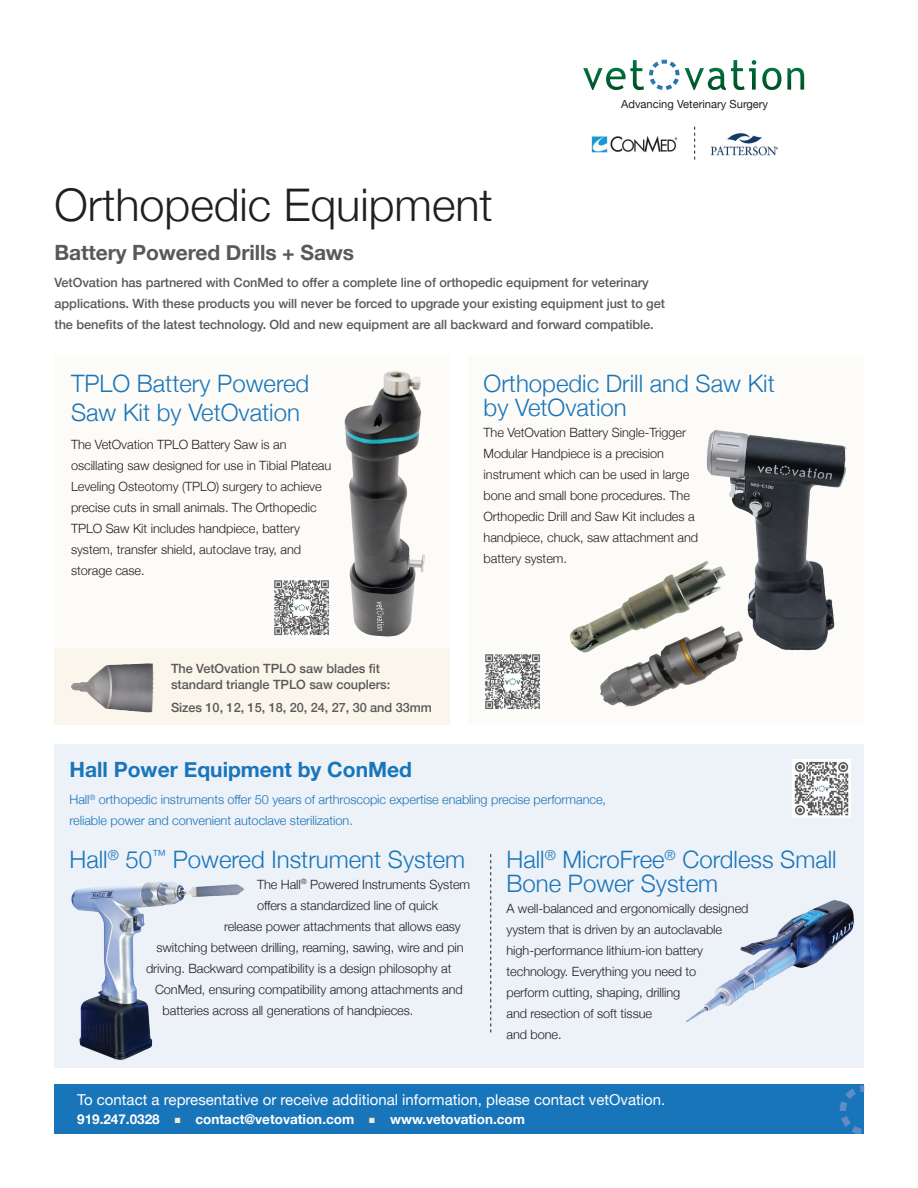
<style>
.page{position:relative;width:918px;height:1188px;background:#fff}
.page>*{position:absolute;margin:0;border:0;box-sizing:border-box;transform-origin:0 0}
.t1{font:300 45px "Helvetica Neue";color:#231f20}
.t2{font:300 24px/24px "Helvetica Neue";color:#1975ba}
.t3{font:700 21px "Helvetica Neue";color:#1975ba}
.t4{font:700 21px "Helvetica Neue";letter-spacing:-.005em;color:#58595b}
.t5{font:15px "Helvetica Neue";color:#fff}
.t6{font:700 13.5px "Helvetica Neue";color:#fff}
.t7{font:300 12.75px/21px "Helvetica Neue";letter-spacing:-.005em;color:#231f20}
.t8{font:500 12.75px/21px "Helvetica Neue";letter-spacing:-.005em;color:#58595b}
.t9{font:300 12.75px/21px "Helvetica Neue";letter-spacing:-.005em;color:#1975ba}
.t10{font:500 12.75px/16.5px "Helvetica Neue";letter-spacing:-.005em;color:#5a595b}
.t11{font:11.1px "Helvetica Neue";color:#231f20}
.s1{color:#f5e8cd}
</style>
<div class="page">
<div style="left:55px;top:744px;width:809px;height:323px;background:#edf1f8"></div>
<div style="left:468px;top:355px;width:396px;height:369px;background:#fcfbf7"></div>
<div style="left:55px;top:355px;width:395px;height:370px;background:#fcfbf7"></div>
<div style="left:55px;top:1084px;width:809px;height:50px;background:#1975ba"></div>
<svg style="left:840px;top:1085px;width:25px;height:49px"></svg>
<img style="left:686px;top:900px;width:147px;height:122px">
<svg style="left:490px;top:854px;width:1px;height:178px"></svg>
<img style="left:71px;top:882px;width:100px;height:178px">
<img style="left:711px;top:133px;width:67px;height:22px">
<img style="left:591px;top:136px;width:87px;height:16px">
<svg style="left:694px;top:127px;width:1px;height:33px"></svg>
<svg style="left:762px;top:68px;width:19px;height:22px"></svg>
<svg style="left:787px;top:68px;width:17px;height:22px"></svg>
<svg style="left:583px;top:60px;width:173px;height:30px"></svg>
<img style="left:344px;top:371px;width:81px;height:265px">
<img style="left:570px;top:561px;width:156px;height:92px">
<img style="left:600px;top:637px;width:90px;height:70px">
<img style="left:707px;top:435px;width:128px;height:215px">
<div style="left:55px;top:648px;width:395px;height:76px;background:#fbf6eb"></div>
<img style="left:71px;top:663px;width:73px;height:28px">
<img style="left:792px;top:759px;width:58px;height:58px">
<img style="left:274px;top:580px;width:55px;height:56px">
<img style="left:485px;top:654px;width:55px;height:56px">
<h1 class="t1" style="left:55px;top:169px;width:440px">Orthopedic Equipment</h1>
<p class="t11" style="left:621px;top:96px;width:149px">Advancing Veterinary Surgery</p>
<h3 class="t4" style="left:55px;top:236px;width:301px">Battery Powered Drills + Saws</h3>
<p class="t8" style="left:55px;top:271px;width:612px">VetOvation has partnered with ConMed to offer a complete line of orthopedic equipment for veterinary applications. With these products you will never be forced to upgrade your existing equipment just to get the benefits of the latest technology. Old and new equipment are all backward and forward compatible.</p>
<h2 class="t2" style="left:71px;top:368px;width:240px;line-height:28.8px">TPLO Battery Powered<br>Saw Kit by VetOvation</h2>
<p class="t7" style="left:71px;top:433px;width:262px">The VetOvation TPLO Battery Saw is an oscillating saw designed for use in Tibial Plateau Leveling Osteotomy (TPLO) surgery to achieve precise cuts in small animals. The Orthopedic TPLO Saw Kit includes handpiece, battery system, transfer shield, autoclave tray, and storage case.</p>
<p class="t10" style="left:171px;top:659px;width:221px">The VetOvation TPLO saw blades fit standard triangle TPLO saw couplers:</p>
<p class="t10" style="left:171px;top:699px;width:262px">Sizes 10, 12, 15, 18, 20, 24, 27, 30 and 33mm</p>
<h2 class="t2" style="left:484px;top:370px;width:293px">Orthopedic Drill and Saw Kit by VetOvation</h2>
<p class="t7" style="left:484px;top:421px;width:216px">The VetOvation Battery Single-Trigger Modular Handpiece is a precision instrument which can be used in large bone and small bone procedures. The Orthopedic Drill and Saw Kit includes a handpiece, chuck, saw attachment and battery system.</p>
<h3 class="t3" style="left:70px;top:753px;width:344px">Hall Power Equipment by ConMed</h3>
<p class="t9" style="left:70px;top:788px;width:538px">Hall<sup>®</sup> orthopedic instruments offer 50 years of arthroscopic expertise enabling precise performance, reliable power and convenient autoclave sterilization.</p>
<h2 class="t2" style="left:70px;top:845px;width:397px">Hall<sup>®</sup> 50<sup>™</sup> Powered Instrument System</h2>
<p class="t7" style="left:257px;top:873px;width:215px">The Hall<sup>®</sup> Powered Instruments System</p>
<p class="t7" style="left:257px;top:894px;width:183px">offers a standardized line of quick</p>
<p class="t7" style="left:224px;top:915px;width:238px">release power attachments that allows easy</p>
<p class="t7" style="left:157px;top:936px;width:309px">switching between drilling, reaming, sawing, wire and pin</p>
<p class="t7" style="left:146px;top:957px;width:307px">driving. Backward compatibility is a design philosophy at</p>
<p class="t7" style="left:155px;top:978px;width:309px">ConMed, ensuring compatibility among attachments and</p>
<p class="t7" style="left:163px;top:999px;width:252px">batteries across all generations of handpieces.</p>
<h2 class="t2" style="left:507px;top:845px;width:332px">Hall<sup>®</sup> MicroFree<sup>®</sup> Cordless Small<br>Bone Power System</h2>
<p class="t7" style="left:507px;top:897px;width:244px">A well-balanced and ergonomically designed yystem that is driven by an autoclavable high-performance lithium-ion battery technology. Everything you need to<br>perform cutting, shaping, drilling<br>and resection of soft tissue<br>and bone.</p>
<p class="t5" style="left:77px;top:1089px;width:590px">To contact a representative or receive additional information, please contact vetOvation.</p>
<p class="t6" style="left:77px;top:1109px;width:449px">919.247.0328 <span class="s1">■</span> contact@vetovation.com <span class="s1">■</span> www.vetovation.com</p>
</div>
